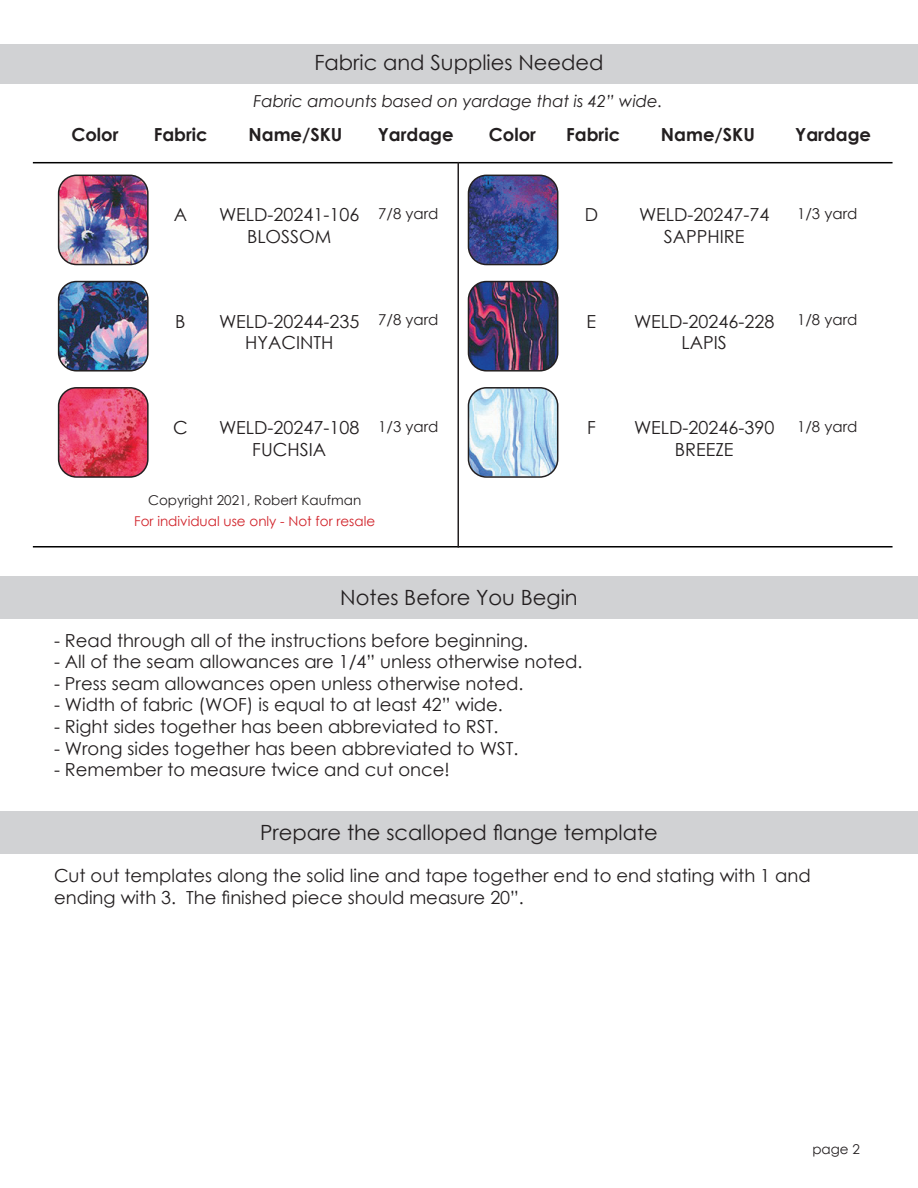
<style>
.page{position:relative;width:918px;height:1188px;background:#fff}
.page>*{position:absolute;margin:0;border:0;box-sizing:border-box;transform-origin:0 0}
.t1{font:21px "Century Gothic";color:#231f20}
.t2{font:18px/21.6px "Century Gothic";color:#231f20;text-align:center}
.t3{font:700 18px "Century Gothic";color:#231f20}
.t4{font:italic 16.5px "Century Gothic";color:#231f20}
.t5{font:15px "Century Gothic";color:#231f20}
.t6{font:13.5px "Century Gothic";color:#d1232a}
.t7{font:13.5px "Century Gothic";color:#231f20}
</style>
<div class="page">
<div style="left:0;top:44px;width:918px;height:40px;background:#d1d2d4"></div>
<img style="left:468px;top:175px;width:90px;height:89px">
<div style="left:468px;top:175px;width:90px;height:90px;border:2px solid #231f20;border-radius:18px"></div>
<img style="left:468px;top:282px;width:90px;height:87px">
<div style="left:468px;top:281px;width:90px;height:91px;border:2px solid #231f20;border-radius:18px"></div>
<img style="left:468px;top:388px;width:90px;height:88px">
<div style="left:468px;top:387px;width:90px;height:91px;border:2px solid #231f20;border-radius:18px"></div>
<hr style="left:33px;top:162px;width:860px;height:1px;background:#000">
<hr style="left:33px;top:546px;width:860px;height:2px;background:#000">
<hr style="left:458px;top:162px;width:1px;height:386px;background:#231f20">
<img style="left:59px;top:175px;width:87px;height:90px">
<div style="left:58px;top:175px;width:91px;height:90px;border:2px solid #231f20;border-radius:18px"></div>
<img style="left:59px;top:282px;width:87px;height:87px">
<div style="left:58px;top:281px;width:91px;height:91px;border:2px solid #231f20;border-radius:18px"></div>
<img style="left:59px;top:388px;width:87px;height:87px">
<div style="left:58px;top:387px;width:91px;height:91px;border:2px solid #231f20;border-radius:18px"></div>
<div style="left:0;top:576px;width:918px;height:42px;background:#d1d2d4"></div>
<div style="left:0;top:811px;width:918px;height:43px;background:#d1d2d4"></div>
<p class="t1" style="left:314px;top:47px;width:291px">Fabric and Supplies Needed</p>
<p class="t4" style="left:253px;top:90px;width:411px">Fabric amounts based on yardage that is 42” wide.</p>
<p class="t3" style="left:71px;top:121px;width:49px">Color</p>
<p class="t3" style="left:154px;top:121px;width:56px">Fabric</p>
<p class="t3" style="left:248px;top:121px;width:95px">Name/SKU</p>
<p class="t3" style="left:378px;top:121px;width:77px">Yardage</p>
<p class="t3" style="left:489px;top:121px;width:49px">Color</p>
<p class="t3" style="left:566px;top:121px;width:55px">Fabric</p>
<p class="t3" style="left:661px;top:121px;width:95px">Name/SKU</p>
<p class="t3" style="left:795px;top:121px;width:77px">Yardage</p>
<p class="t2" style="left:174px;top:204px;width:15px">A</p>
<p class="t2" style="left:219px;top:204px;width:142px">WELD-20241-106<br>BLOSSOM</p>
<p class="t5" style="left:378px;top:203px;width:62px">7/8 yard</p>
<p class="t2" style="left:585px;top:204px;width:15px">D</p>
<p class="t2" style="left:639px;top:204px;width:132px">WELD-20247-74<br>SAPPHIRE</p>
<p class="t5" style="left:797px;top:203px;width:62px">1/3 yard</p>
<p class="t2" style="left:175px;top:310px;width:12px">B</p>
<p class="t2" style="left:219px;top:310px;width:142px">WELD-20244-235<br>HYACINTH</p>
<p class="t5" style="left:378px;top:310px;width:62px">7/8 yard</p>
<p class="t2" style="left:587px;top:310px;width:11px">E</p>
<p class="t2" style="left:634px;top:310px;width:142px">WELD-20246-228<br>LAPIS</p>
<p class="t5" style="left:797px;top:310px;width:62px">1/8 yard</p>
<p class="t2" style="left:173px;top:416px;width:16px">C</p>
<p class="t2" style="left:219px;top:416px;width:142px">WELD-20247-108<br>FUCHSIA</p>
<p class="t5" style="left:378px;top:416px;width:62px">1/3 yard</p>
<p class="t2" style="left:587px;top:416px;width:10px">F</p>
<p class="t2" style="left:634px;top:416px;width:142px">WELD-20246-390<br>BREEZE</p>
<p class="t5" style="left:797px;top:416px;width:62px">1/8 yard</p>
<p class="t7" style="left:148px;top:490px;width:215px">Copyright 2021, Robert Kaufman</p>
<p class="t6" style="left:134px;top:511px;width:243px">For individual use only - Not for resale</p>
<p class="t1" style="left:340px;top:583px;width:239px">Notes Before You Begin</p>
<p class="t2" style="left:54px;top:629px;width:476px">- Read through all of the instructions before beginning.</p>
<p class="t2" style="left:54px;top:651px;width:530px">- All of the seam allowances are 1/4” unless otherwise noted.</p>
<p class="t2" style="left:54px;top:672px;width:471px">- Press seam allowances open unless otherwise noted.</p>
<p class="t2" style="left:54px;top:694px;width:450px">- Width of fabric (WOF) is equal to at least 42” wide.</p>
<p class="t2" style="left:54px;top:715px;width:446px">- Right sides together has been abbreviated to RST.</p>
<p class="t2" style="left:54px;top:737px;width:466px">- Wrong sides together has been abbreviated to WST.</p>
<p class="t2" style="left:54px;top:759px;width:397px">- Remember to measure twice and cut once!</p>
<p class="t1" style="left:260px;top:818px;width:399px">Prepare the scalloped flange template</p>
<p class="t2" style="left:54px;top:864px;width:758px;text-align:left">Cut out templates along the solid line and tape together end to end stating with 1 and ending with 3. The finished piece should measure 20”.</p>
<p class="t7" style="left:812px;top:1140px;width:49px">page 2</p>
</div>
